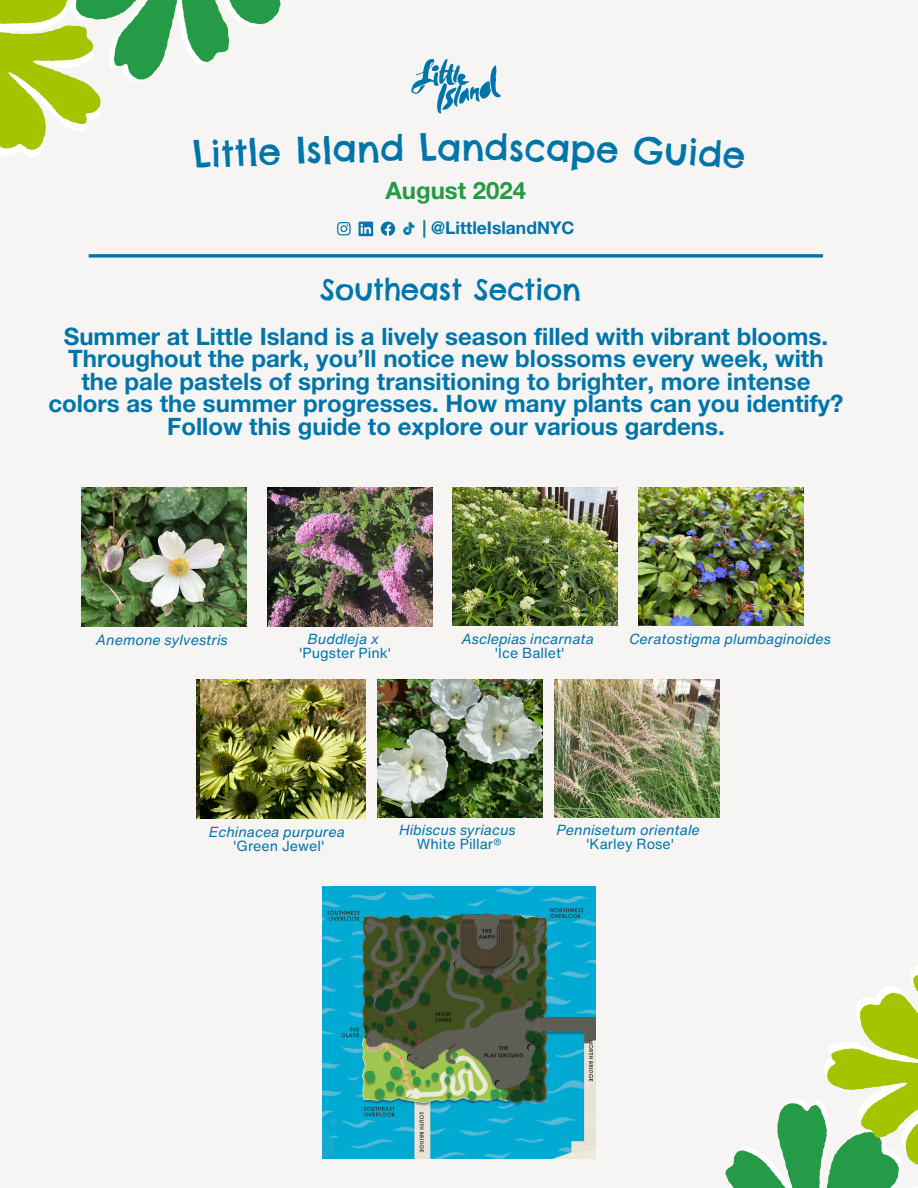
<style>
.page{position:relative;width:918px;height:1188px;background:#f6f5f3}
.page>*{position:absolute;margin:0;border:0;box-sizing:border-box;transform-origin:0 0}
.t1{font:36px "Chelsea Market";color:#0075a9}
.t2{font:29.4px "Chelsea Market";letter-spacing:-.005em;color:#0075a9}
.t3{font:700 24px/22.5px "Helvetica Neue LT Std";color:#0075a9;text-align:center}
.t4{font:700 24px "Helvetica Neue LT Std";color:#259a47}
.t5{font:700 17.4px "Helvetica Neue LT Std";color:#0075a9}
.t6{font:italic 14.25px "Helvetica Now Text";color:#0075a9}
.t7{font:14.25px "Helvetica Now Text";color:#0075a9}
</style>
<div class="page">
<img style="left:639px;top:488px;width:164px;height:138px">
<img style="left:267px;top:487px;width:165px;height:139px">
<img style="left:82px;top:487px;width:164px;height:139px">
<img style="left:453px;top:488px;width:165px;height:138px">
<img style="left:378px;top:679px;width:164px;height:139px">
<img style="left:196px;top:679px;width:5px;height:139px">
<img style="left:555px;top:679px;width:165px;height:139px">
<svg style="left:725px;top:966px;width:193px;height:222px"></svg>
<img style="left:201px;top:679px;width:165px;height:139px">
<svg style="left:89px;top:254px;width:734px;height:4px;background:#2588b4"></svg>
<svg style="left:381px;top:222px;width:14px;height:14px"></svg>
<svg style="left:337px;top:222px;width:14px;height:13px"></svg>
<svg style="left:359px;top:222px;width:14px;height:14px"></svg>
<svg style="left:403px;top:222px;width:11px;height:13px"></svg>
<svg style="left:411px;top:59px;width:90px;height:54px"></svg>
<img style="left:323px;top:886px;width:272px;height:273px">
<svg style="left:0;top:0;width:281px;height:157px"></svg>
<p class="t1" style="left:192px;top:132px;width:56px;rotate:-3deg">Litt</p>
<p class="t1" style="left:247px;top:129px;width:86px;rotate:-2deg">le Isl</p>
<p class="t1" style="left:420px;top:124px;width:91px">Land</p>
<h1 class="t1" style="left:509px;top:124px;width:88px;rotate:1deg">scap</h1>
<p class="t4" style="left:385px;top:182px;width:142px">August 2024</p>
<p class="t5" style="left:422px;top:222px;width:154px">| @LittleIslandNYC</p>
<p class="t2" style="left:320px;top:270px;width:262px">Southeast Section</p>
<p class="t3" style="left:48px;top:328px;width:797px">Summer at Little Island is a lively season filled with vibrant blooms.<br>Throughout the park, you’ll notice new blossoms every week, with the pale pastels of spring transitioning to brighter, more intense colors as the summer progresses. How many plants can you identify?<br>Follow this guide to explore our various gardens.</p>
<p class="t6" style="left:96px;top:630px;width:133px">Anemone sylvestris</p>
<p class="t6" style="left:462px;top:628px;width:134px">Asclepias incarnata</p>
<p class="t6" style="left:629px;top:628px;width:203px">Ceratostigma plumbaginoides</p>
<p class="t7" style="left:495px;top:642px;width:71px">'Ice Ballet'</p>
<p class="t6" style="left:308px;top:628px;width:73px">Buddleja x</p>
<h4 class="t7" style="left:299px;top:642px;width:94px">'Pugster Pink'</h4>
<p class="t6" style="left:209px;top:821px;width:138px">Echinacea purpurea</p>
<p class="t7" style="left:233px;top:835px;width:93px">'Green Jewel'</p>
<h3 class="t6" style="left:399px;top:819px;width:118px">Hibiscus syriacus</h3>
<p class="t7" style="left:417px;top:833px;width:87px">White Pillar®</p>
<h2 class="t6" style="left:557px;top:819px;width:145px">Pennisetum orientale</h2>
<h3 class="t7" style="left:586px;top:833px;width:90px">'Karley Rose'</h3>
</div>
